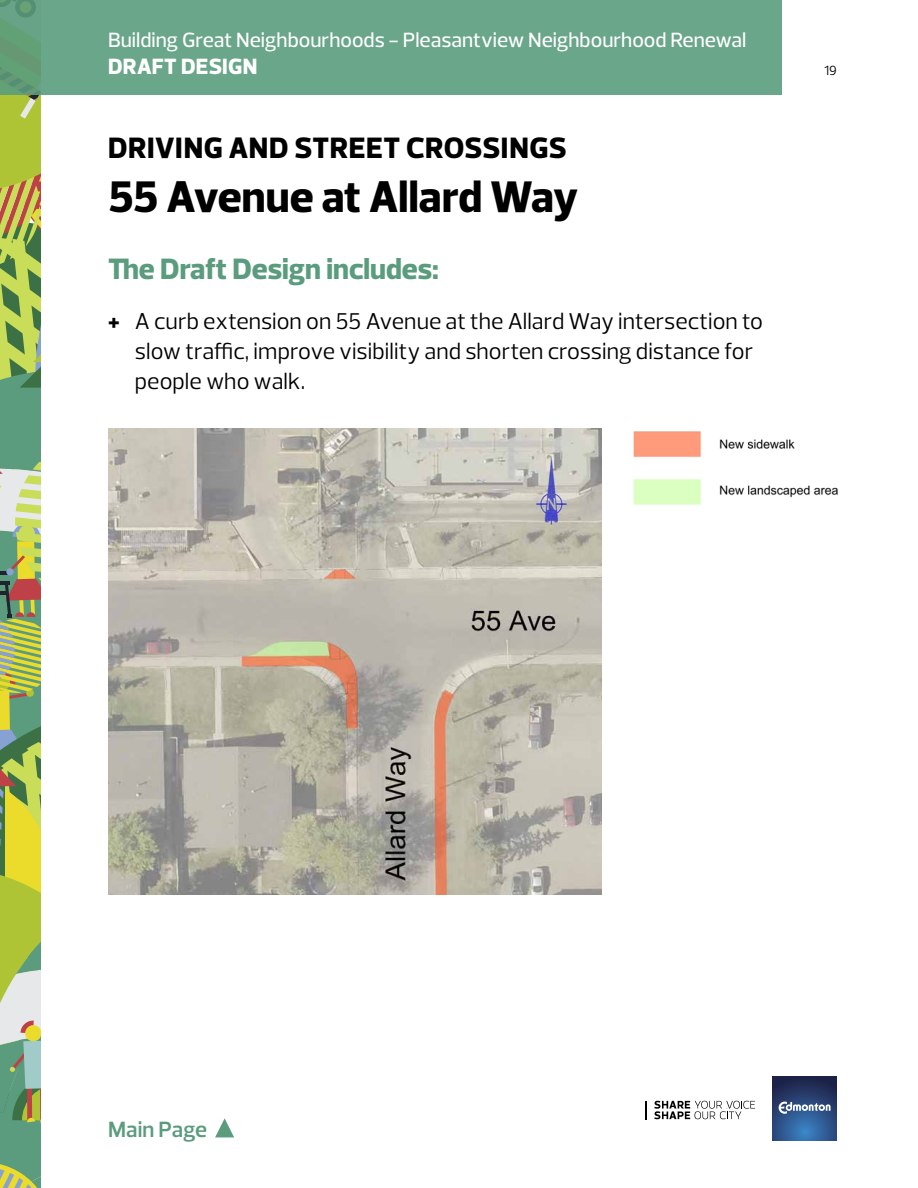
<style>
.page{position:relative;width:918px;height:1188px;background:#fff}
.page>*{position:absolute;margin:0;border:0;box-sizing:border-box;transform-origin:0 0}
.t1{font:800 45px "Prelo";color:#000}
.t2{font:800 30px "Prelo";letter-spacing:.015em;color:#000}
.t3{font:800 30px "Prelo";color:#5a9c7d}
.t4{font:23.25px/30px "Prelo";color:#000}
.t5{font:800 22.5px "Prelo";letter-spacing:.005em;color:#fff}
.t6{font:600 22.5px "Prelo";color:#5a9c7d}
.t7{font:500 21px "Prelo";color:#fff}
.t8{font:13.5px "Prelo";color:#000}
.s1{font-weight:800}
</style>
<div class="page">
<svg style="left:0;top:94px;width:41px;height:1094px;background:#9eb564"></svg>
<svg style="left:654px;top:1101px;width:101px;height:18px"></svg>
<svg style="left:645px;top:1101px;width:2px;height:18px"></svg>
<svg style="left:772px;top:1076px;width:65px;height:65px;background:#294779"></svg>
<svg style="left:779px;top:1102px;width:52px;height:12px"></svg>
<div style="left:0;top:0;width:782px;height:94px;background:#6aa68a"></div>
<svg style="left:215px;top:1118px;width:19px;height:19px"></svg>
<img style="left:108px;top:428px;width:494px;height:467px">
<img style="left:633px;top:431px;width:68px;height:74px">
<img style="left:719px;top:439px;width:119px;height:59px">
<p class="t7" style="left:108px;top:27px;width:640px">Building Great Neighbourhoods - Pleasantview Neighbourhood Renewal</p>
<p class="t5" style="left:108px;top:52px;width:151px">DRAFT DESIGN</p>
<p class="t2" style="left:108px;top:129px;width:460px">DRIVING AND STREET CROSSINGS</p>
<h1 class="t1" style="left:108px;top:169px;width:472px">55 Avenue at Allard Way</h1>
<p class="t3" style="left:108px;top:250px;width:332px">The Draft Design includes:</p>
<p class="t4" style="left:135px;top:306px;width:629px;text-indent:-27px"><span class="s1">+</span> A curb extension on 55 Avenue at the Allard Way intersection to slow traffic, improve visibility and shorten crossing distance for people who walk.</p>
<p class="t8" style="left:824px;top:62px;width:14px">19</p>
<p class="t6" style="left:108px;top:1116px;width:100px">Main Page</p>
</div>
